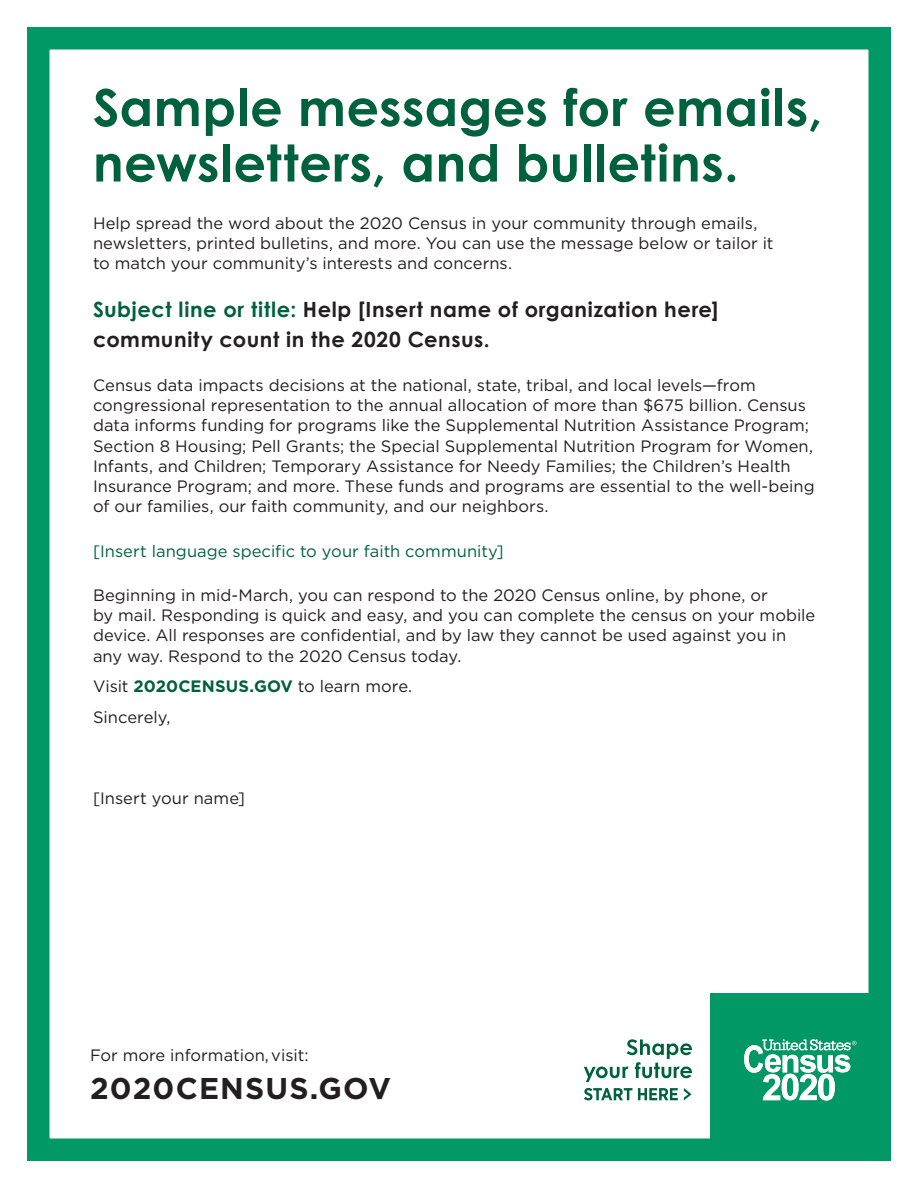
<style>
.page{position:relative;width:918px;height:1188px;background:#fff}
.page>*{position:absolute;margin:0;border:0;box-sizing:border-box;transform-origin:0 0}
.t1{font:700 51px/55.5px "Century Gothic Pro";letter-spacing:.01em;color:#00613f}
.CTA_URL{font:700 30px "Gotham HTF";letter-spacing:.04em;color:#231f20}
.H2-2{font:700 21px/30px "Century Gothic Pro";letter-spacing:.025em;color:#231f20}
.t2{font:16.5px/20.2px "Gotham HTF";color:#231f20}
.t3{font:16.5px "Gotham HTF";color:#00613f}
.s1{color:#00613f}
.s2{font-weight:700;color:#00613f}
</style>
<div class="page">
<div style="left:710px;top:994px;width:180px;height:167px;background:#009864"></div>
<svg style="left:584px;top:1088px;width:48px;height:12px"></svg>
<svg style="left:638px;top:1088px;width:40px;height:12px"></svg>
<svg style="left:684px;top:1088px;width:8px;height:12px"></svg>
<svg style="left:584px;top:1039px;width:108px;height:43px"></svg>
<svg style="left:744px;top:1039px;width:113px;height:62px"></svg>
<div style="left:27px;top:27px;width:864px;height:1134px;border:22px solid #009864"></div>
<h1 class="t1" style="left:93px;top:79px;width:731px">Sample messages for emails, newsletters, and bulletins.</h1>
<p class="t2" style="left:93px;top:213px;width:682px">Help spread the word about the 2020 Census in your community through emails, newsletters, printed bulletins, and more. You can use the message below or tailor it to match your community’s interests and concerns.</p>
<h2 class="H2-2" style="left:93px;top:293px;width:627px"><span class="s1">Subject line or title:</span> Help [Insert name of organization here] community count in the 2020 Census.</h2>
<p class="t2" style="left:93px;top:375px;width:723px">Census data impacts decisions at the national, state, tribal, and local levels—from congressional representation to the annual allocation of more than $675 billion. Census data informs funding for programs like the Supplemental Nutrition Assistance Program; Section 8 Housing; Pell Grants; the Special Supplemental Nutrition Program for Women, Infants, and Children; Temporary Assistance for Needy Families; the Children’s Health Insurance Program; and more. These funds and programs are essential to the well-being of our families, our faith community, and our neighbors.</p>
<p class="t3" style="left:93px;top:542px;width:412px">[Insert language specific to your faith community]</p>
<p class="t2" style="left:93px;top:585px;width:724px">Beginning in mid-March, you can respond to the 2020 Census online, by phone, or<br>by mail. Responding is quick and easy, and you can complete the census on your mobile device. All responses are confidential, and by law they cannot be used against you in any way. Respond to the 2020 Census today.</p>
<p class="t2" style="left:93px;top:676px;width:321px">Visit <span class="s2">2020CENSUS.GOV</span> to learn more.</p>
<p class="t2" style="left:93px;top:707px;width:79px">Sincerely,</p>
<p class="t2" style="left:93px;top:788px;width:154px">[Insert your name]</p>
<p class="t2" style="left:90px;top:1045px;width:220px">For more information, visit:</p>
<p class="CTA_URL" style="left:90px;top:1071px;width:303px">2020CENSUS.GOV</p>
</div>
